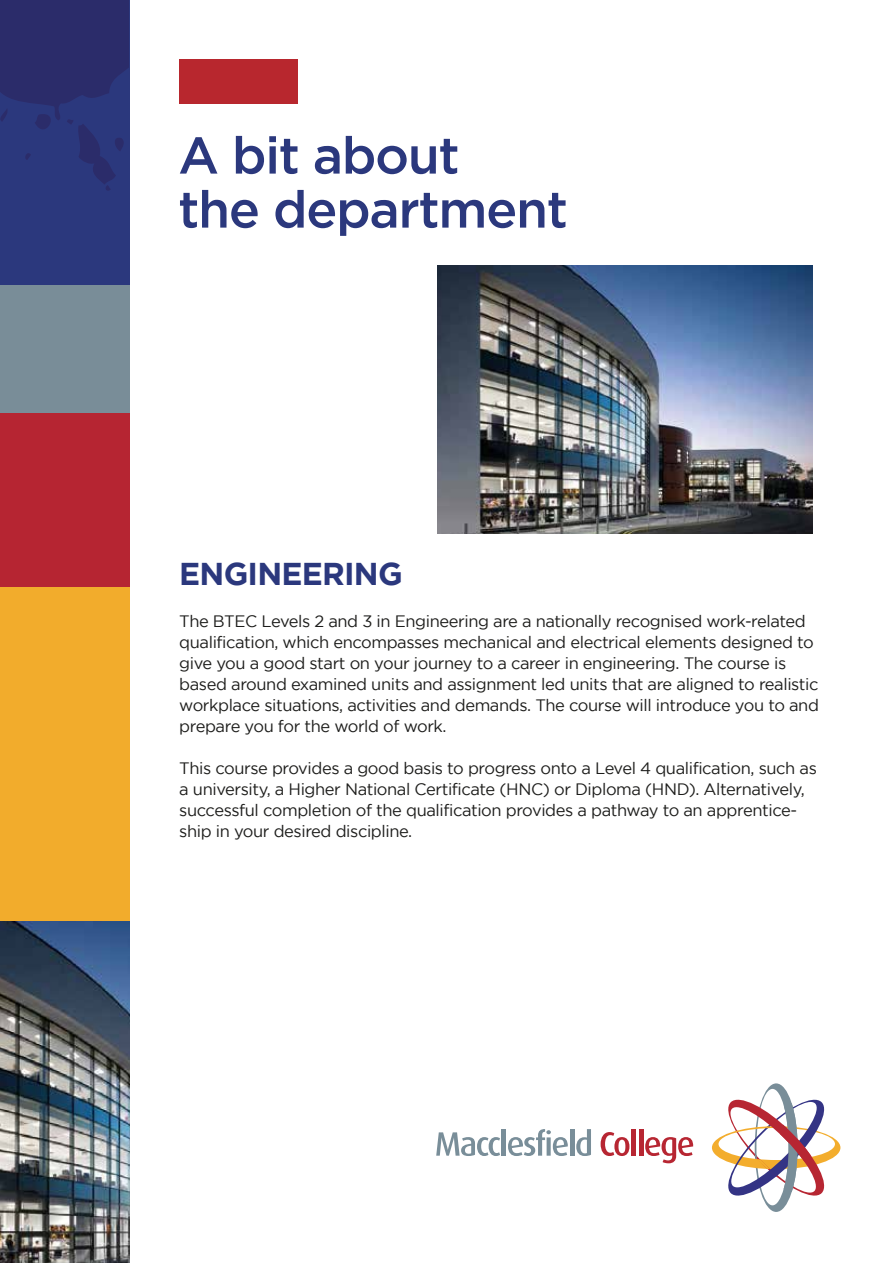
<style>
.page{position:relative;width:893px;height:1263px;background:#fff}
.page>*{position:absolute;margin:0;border:0;box-sizing:border-box;transform-origin:0 0}
.t1{font:500 51.6px/54px "Gotham";letter-spacing:-.025em;color:#2b387d}
.t2{font:700 31.5px "Gotham";letter-spacing:-.025em;color:#2b387d}
.t3{font:16.5px/21px "Gotham";letter-spacing:-.025em;color:#1d1d1b}
</style>
<div class="page">
<div style="left:179px;top:59px;width:119px;height:44px;background:#b8272e"></div>
<svg style="left:712px;top:1083px;width:128px;height:129px"></svg>
<svg style="left:436px;top:1132px;width:64px;height:24px"></svg>
<hr style="left:502px;top:1129px;width:4px;height:27px;background:#798e99">
<svg style="left:508px;top:1129px;width:60px;height:27px"></svg>
<hr style="left:570px;top:1129px;width:4px;height:27px;background:#798e99">
<svg style="left:576px;top:1129px;width:15px;height:27px"></svg>
<svg style="left:601px;top:1132px;width:28px;height:24px"></svg>
<hr style="left:632px;top:1129px;width:4px;height:27px;background:#b72632">
<hr style="left:639px;top:1129px;width:4px;height:27px;background:#b72632">
<svg style="left:645px;top:1137px;width:48px;height:26px"></svg>
<img style="left:0;top:920px;width:129px;height:343px">
<div style="left:0;top:0;width:129px;height:425px;background:#2b387d"></div>
<div style="left:0;top:368px;width:129px;height:505px;background:#b62532"></div>
<div style="left:0;top:285px;width:129px;height:128px;background:#798d98"></div>
<div style="left:0;top:587px;width:129px;height:333px;background:#f2ac2c"></div>
<svg style="left:0;top:0;width:129px;height:191px"></svg>
<img style="left:438px;top:265px;width:375px;height:268px">
<h1 class="t1" style="left:178px;top:127px;width:391px">A bit about<br>the department</h1>
<h2 class="t2" style="left:179px;top:556px;width:225px">ENGINEERING</h2>
<p class="t3" style="left:179px;top:610px;width:641px">The BTEC Levels 2 and 3 in Engineering are a nationally recognised work-related qualification, which encompasses mechanical and electrical elements designed to give you a good start on your journey to a career in engineering. The course is based around examined units and assignment led units that are aligned to realistic workplace situations, activities and demands. The course will introduce you to and prepare you for the world of work.</p>
<p class="t3" style="left:179px;top:757px;width:639px">This course provides a good basis to progress onto a Level 4 qualification, such as a university, a Higher National Certificate (HNC) or Diploma (HND). Alternatively, successful completion of the qualification provides a pathway to an apprentice&shy;ship in your desired discipline.</p>
</div>
